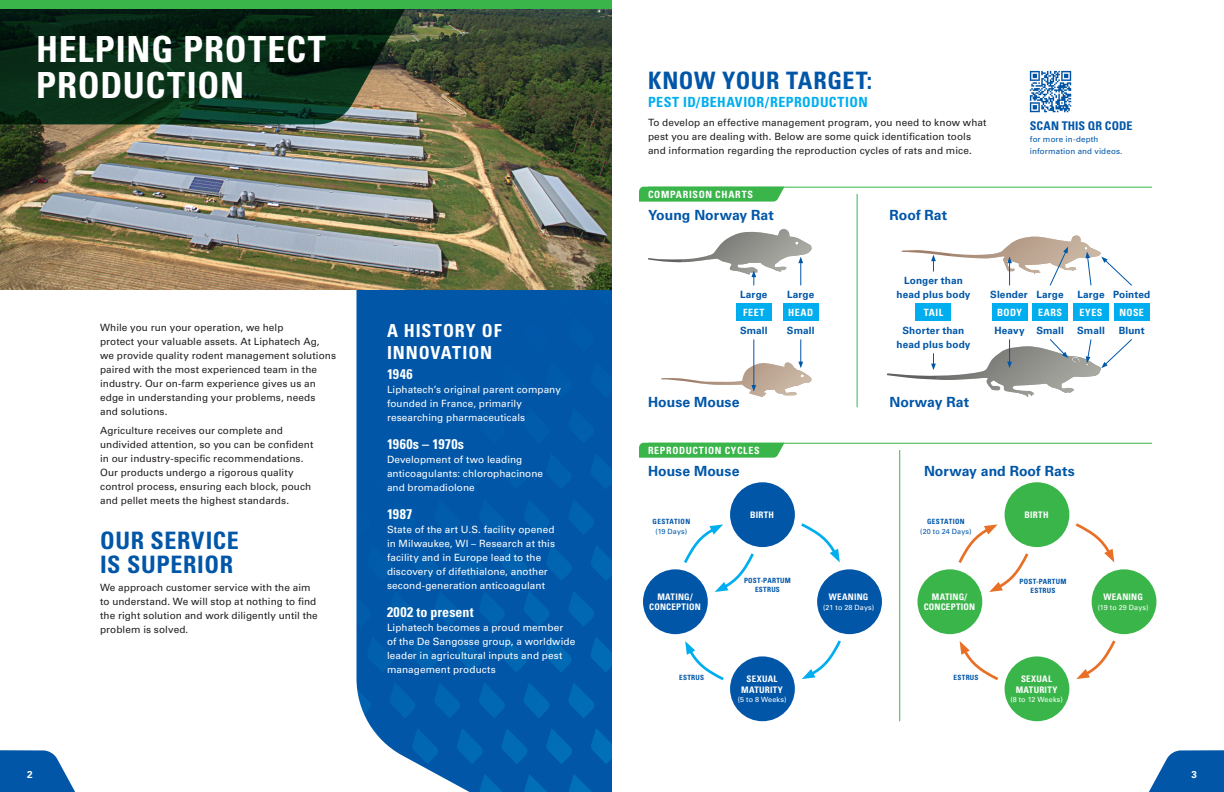
<style>
.page{position:relative;width:1224px;height:792px;background:#fff}
.page>*{position:absolute;margin:0;border:0;box-sizing:border-box;transform-origin:0 0}
.t1{font:700 condensed 36px/36px "Univers LT Std";letter-spacing:.02em;color:#fff}
.t2{font:700 condensed 24px/24px "Univers LT Std";letter-spacing:.025em;color:#0156a8}
.t3{font:700 condensed 18px/21.6px "Univers LT Std";letter-spacing:.05em;color:#fff}
.t4{font:700 14px "Univers LT Std";color:#0156a8}
.t5{font:700 condensed 14px "Univers LT Std";letter-spacing:.02em;color:#fff}
.t6{font:700 condensed 14px "Univers LT Std";letter-spacing:.03em;color:#00aeef}
.t7{font:700 condensed 12px "Univers LT Std";letter-spacing:.01em;color:#0156a8}
.t8{font:10px/14px "Univers LT Std";letter-spacing:.01em;color:#231f20}
.t9{font:10px/14px "Univers LT Std";letter-spacing:.005em;color:#fff}
.t10{font:700 10px/14px "Univers LT Std";letter-spacing:.01em;color:#0156a8;text-align:center}
.t11{font:700 condensed 10px "Univers LT Std";letter-spacing:.06em;color:#fff}
.t12{font:700 10px "Univers LT Std";color:#fff}
.t13{font:700 condensed 9px "Univers LT Std";letter-spacing:.02em;color:#fff}
.t14{font:8px/12px "Univers LT Std";letter-spacing:.02em;color:#0156a8}
.t15{font:700 condensed 7.2px/9px "Univers LT Std";letter-spacing:.045em;color:#0156a8;text-align:center}
.t16{font:7.2px "Univers LT Std";letter-spacing:.02em;color:#fff}
.t17{font:7.2px "Univers LT Std";letter-spacing:.02em;color:#0156a8}
</style>
<div class="page">
<svg style="left:356px;top:535px;width:256px;height:257px;background:#1869b2"></svg>
<div style="left:356px;top:290px;width:256px;height:245px;background:#0156a8"></div>
<img style="left:0;top:9px;width:612px;height:281px">
<svg style="left:639px;top:443px;width:145px;height:15px;background:#44b853"></svg>
<svg style="left:639px;top:187px;width:145px;height:15px;background:#45b954"></svg>
<img style="left:1029px;top:70px;width:43px;height:43px">
<hr style="left:648px;top:187px;width:504px;height:1px;background:#3ab54a">
<div style="left:730px;top:656px;width:65px;height:65px;background:#0156a8;border-radius:50%"></div>
<div style="left:1005px;top:656px;width:64px;height:65px;background:#3ab54a;border-radius:50%"></div>
<div style="left:730px;top:482px;width:65px;height:65px;background:#0156a8;border-radius:50%"></div>
<div style="left:1005px;top:482px;width:64px;height:65px;background:#3ab54a;border-radius:50%"></div>
<div style="left:817px;top:569px;width:65px;height:65px;background:#0156a8;border-radius:50%"></div>
<div style="left:1092px;top:569px;width:64px;height:65px;background:#3ab54a;border-radius:50%"></div>
<div style="left:643px;top:569px;width:65px;height:65px;background:#0156a8;border-radius:50%"></div>
<div style="left:918px;top:569px;width:64px;height:65px;background:#3ab54a;border-radius:50%"></div>
<svg style="left:685px;top:641px;width:39px;height:40px"></svg>
<svg style="left:801px;top:523px;width:39px;height:39px"></svg>
<svg style="left:802px;top:640px;width:39px;height:39px"></svg>
<svg style="left:682px;top:524px;width:74px;height:68px"></svg>
<svg style="left:960px;top:641px;width:39px;height:40px"></svg>
<svg style="left:1075px;top:523px;width:39px;height:39px"></svg>
<svg style="left:1076px;top:640px;width:40px;height:39px"></svg>
<svg style="left:956px;top:524px;width:75px;height:68px"></svg>
<hr style="left:899px;top:450px;width:1px;height:271px;background:#3ab54a">
<hr style="left:857px;top:194px;width:1px;height:213px;background:#3ab54a">
<div style="left:783px;top:303px;width:36px;height:18px;background:#00aeef"></div>
<div style="left:1114px;top:303px;width:36px;height:18px;background:#00aeef"></div>
<div style="left:1032px;top:303px;width:36px;height:18px;background:#00aeef"></div>
<div style="left:1073px;top:303px;width:36px;height:18px;background:#00aeef"></div>
<div style="left:915px;top:303px;width:36px;height:18px;background:#00aeef"></div>
<div style="left:992px;top:303px;width:36px;height:18px;background:#00aeef"></div>
<svg style="left:902px;top:235px;width:230px;height:51px"></svg>
<svg style="left:886px;top:339px;width:246px;height:58px"></svg>
<div style="left:736px;top:303px;width:36px;height:18px;background:#00aeef"></div>
<svg style="left:648px;top:229px;width:164px;height:56px"></svg>
<svg style="left:661px;top:339px;width:151px;height:58px"></svg>
<hr style="left:648px;top:443px;width:504px;height:1px;background:#3ab54a">
<svg style="left:0;top:9px;width:405px;height:115px;background:#12311d"></svg>
<div style="left:0;top:0;width:612px;height:9px;background:#3ab54a"></div>
<svg style="left:0;top:750px;width:75px;height:42px;background:#2971b6"></svg>
<svg style="left:1149px;top:750px;width:75px;height:42px;background:#2971b6"></svg>
<p class="t1" style="left:36px;top:31px;width:291px">HELPING PROTECT<br>PRODUCTION</p>
<p class="t8" style="left:100px;top:321px;width:237px">While you run your operation, we help<br>protect your valuable assets. At Liphatech Ag,<br>we provide quality rodent management solutions paired with the most experienced team in the industry. Our on-farm experience gives us an edge in understanding your problems, needs<br>and solutions.</p>
<p class="t8" style="left:100px;top:423px;width:215px">Agriculture receives our complete and undivided attention, so you can be confident in our industry-specific recommendations.<br>Our products undergo a rigorous quality control process, ensuring each block, pouch and pellet meets the highest standards.</p>
<p class="t2" style="left:100px;top:528px;width:140px">OUR SERVICE<br>IS SUPERIOR</p>
<p class="t8" style="left:100px;top:581px;width:219px">We approach customer service with the aim to understand. We will stop at nothing to find the right solution and work diligently until the problem is solved.</p>
<p class="t3" style="left:387px;top:320px;width:116px">A HISTORY OF<br>INNOVATION</p>
<p class="t5" style="left:387px;top:366px;width:27px">1946</p>
<p class="t9" style="left:387px;top:383px;width:175px">Liphatech’s original parent company founded in France, primarily researching pharmaceuticals</p>
<p class="t5" style="left:387px;top:436px;width:79px">1960s – 1970s</p>
<p class="t9" style="left:387px;top:453px;width:158px">Development of two leading anticoagulants: chlorophacinone and bromadiolone</p>
<p class="t5" style="left:387px;top:506px;width:27px">1987</p>
<p class="t9" style="left:387px;top:523px;width:170px">State of the art U.S. facility opened in Milwaukee, WI – Research at this facility and in Europe lead to the discovery of difethialone, another second-generation anticoagulant</p>
<p class="t5" style="left:387px;top:604px;width:88px">2002 to present</p>
<p class="t9" style="left:387px;top:621px;width:190px">Liphatech becomes a proud member<br>of the De Sangosse group, a worldwide leader in agricultural inputs and pest management products</p>
<p class="t2" style="left:648px;top:69px;width:226px">KNOW YOUR TARGET:</p>
<p class="t6" style="left:648px;top:94px;width:221px">PEST ID/BEHAVIOR/REPRODUCTION</p>
<p class="t8" style="left:648px;top:115px;width:340px">To develop an effective management program, you need to know what pest you are dealing with. Below are some quick identification tools and information regarding the reproduction cycles of rats and mice.</p>
<p class="t11" style="left:648px;top:188px;width:107px">COMPARISON CHARTS</p>
<p class="t4" style="left:648px;top:207px;width:127px">Young Norway Rat</p>
<p class="t4" style="left:890px;top:207px;width:59px">Roof Rat</p>
<p class="t7" style="left:1030px;top:118px;width:104px">SCAN THIS QR CODE</p>
<p class="t14" style="left:1030px;top:133px;width:94px">for more in-depth information and videos.</p>
<p class="t10" style="left:740px;top:288px;width:29px">Large</p>
<p class="t11" style="left:743px;top:306px;width:23px">FEET</p>
<p class="t10" style="left:740px;top:324px;width:29px">Small</p>
<p class="t10" style="left:787px;top:288px;width:29px">Large</p>
<p class="t11" style="left:788px;top:306px;width:26px">HEAD</p>
<p class="t10" style="left:787px;top:324px;width:29px">Small</p>
<p class="t10" style="left:896px;top:274px;width:76px">Longer than head plus body</p>
<p class="t10" style="left:896px;top:324px;width:76px">Shorter than head plus body</p>
<p class="t11" style="left:924px;top:306px;width:21px">TAIL</p>
<p class="t10" style="left:990px;top:288px;width:39px">Slender</p>
<p class="t11" style="left:997px;top:306px;width:26px">BODY</p>
<p class="t10" style="left:995px;top:324px;width:32px">Heavy</p>
<p class="t10" style="left:1037px;top:288px;width:29px">Large</p>
<p class="t11" style="left:1038px;top:306px;width:25px">EARS</p>
<p class="t10" style="left:1036px;top:324px;width:29px">Small</p>
<p class="t10" style="left:1077px;top:288px;width:29px">Large</p>
<p class="t11" style="left:1080px;top:306px;width:24px">EYES</p>
<p class="t10" style="left:1077px;top:324px;width:29px">Small</p>
<p class="t10" style="left:1113px;top:288px;width:39px">Pointed</p>
<p class="t11" style="left:1120px;top:306px;width:26px">NOSE</p>
<p class="t10" style="left:1119px;top:324px;width:28px">Blunt</p>
<p class="t4" style="left:648px;top:394px;width:93px">House Mouse</p>
<p class="t4" style="left:890px;top:394px;width:81px">Norway Rat</p>
<p class="t11" style="left:648px;top:444px;width:113px">REPRODUCTION CYCLES</p>
<p class="t4" style="left:648px;top:463px;width:93px">House Mouse</p>
<p class="t4" style="left:924px;top:463px;width:152px">Norway and Roof Rats</p>
<p class="t15" style="left:653px;top:517px;width:39px">GESTATION</p>
<p class="t17" style="left:656px;top:527px;width:33px">(19 Days)</p>
<p class="t13" style="left:750px;top:509px;width:25px">BIRTH</p>
<p class="t13" style="left:1025px;top:509px;width:25px">BIRTH</p>
<p class="t15" style="left:927px;top:517px;width:39px">GESTATION</p>
<p class="t17" style="left:920px;top:527px;width:53px">(20 to 24 Days)</p>
<p class="t13" style="left:657px;top:591px;width:37px">MATING/</p>
<p class="t13" style="left:649px;top:601px;width:53px">CONCEPTION</p>
<p class="t15" style="left:744px;top:576px;width:48px">POST-PARTUM<br>ESTRUS</p>
<p class="t15" style="left:1020px;top:577px;width:48px">POST-PARTUM<br>ESTRUS</p>
<p class="t13" style="left:932px;top:591px;width:37px">MATING/</p>
<p class="t13" style="left:924px;top:601px;width:53px">CONCEPTION</p>
<p class="t13" style="left:829px;top:592px;width:41px">WEANING</p>
<p class="t16" style="left:823px;top:603px;width:53px">(21 to 28 Days)</p>
<p class="t15" style="left:679px;top:673px;width:26px">ESTRUS</p>
<p class="t15" style="left:954px;top:673px;width:26px">ESTRUS</p>
<p class="t13" style="left:747px;top:673px;width:32px">SEXUAL</p>
<p class="t13" style="left:741px;top:684px;width:43px">MATURITY</p>
<p class="t16" style="left:738px;top:695px;width:50px">(5 to 8 Weeks)</p>
<p class="t13" style="left:1021px;top:673px;width:32px">SEXUAL</p>
<p class="t13" style="left:1016px;top:684px;width:43px">MATURITY</p>
<p class="t16" style="left:1010px;top:695px;width:54px">(8 to 12 Weeks)</p>
<p class="t13" style="left:1103px;top:592px;width:41px">WEANING</p>
<p class="t16" style="left:1098px;top:603px;width:52px">(19 to 29 Days)</p>
<p class="t12" style="left:27px;top:768px;width:7px">2</p>
<p class="t12" style="left:1191px;top:768px;width:7px">3</p>
</div>
